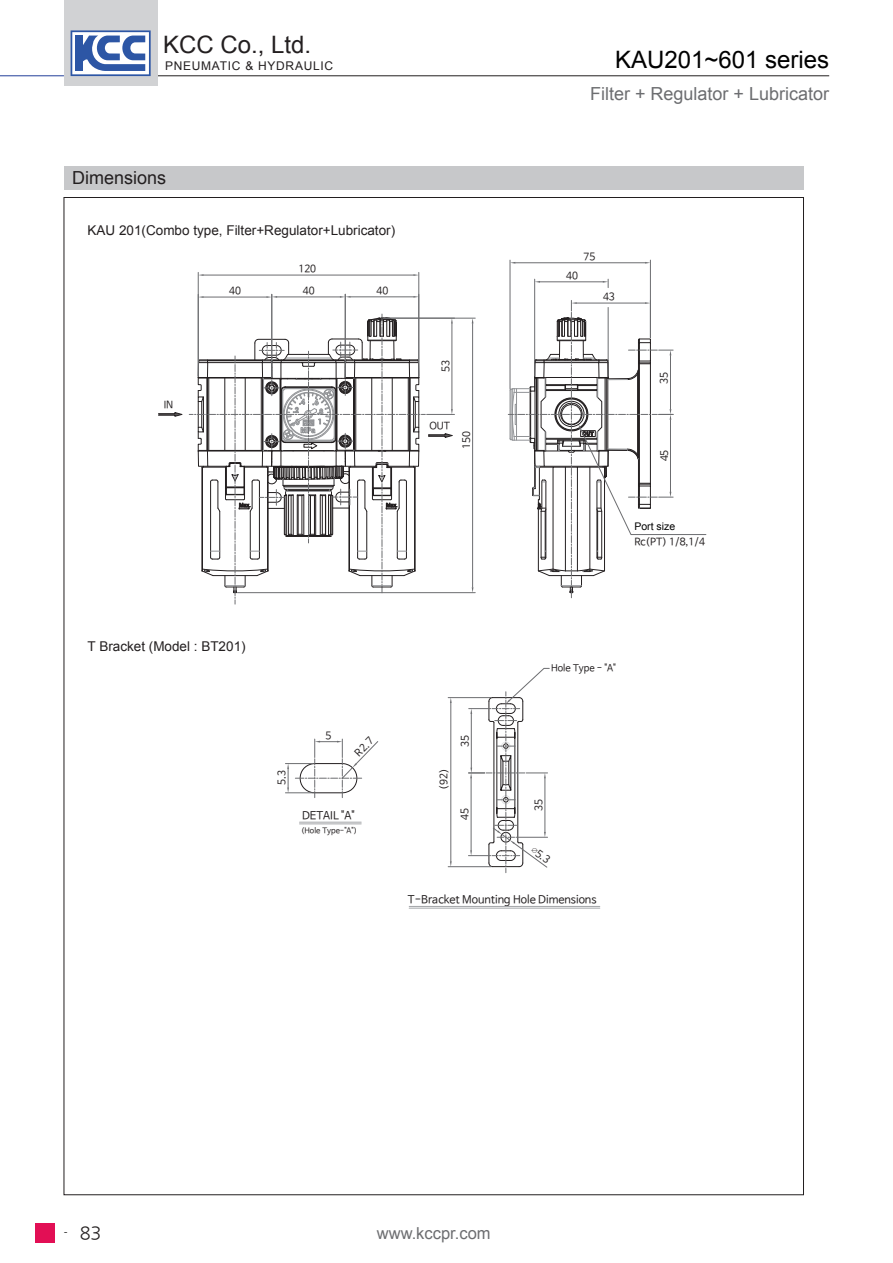
<style>
.page{position:relative;width:893px;height:1263px;background:#fff}
.page>*{position:absolute;margin:0;border:0;box-sizing:border-box;transform-origin:0 0}
.t1{font:24px "Arial";color:#000}
.t2{font:24px "Arial";color:#231f20}
.t3{font:18px "Arial";color:#6c6d70}
.t4{font:18px "Arial";color:#231f20}
.t5{font:18px "Nanum Gothic";color:#231f20}
.t6{font:16.5px "Arial";color:#6c6d70}
.t7{font:13.5px "Arial";color:#231f20}
.t8{font:12px "Arial";letter-spacing:.06em;color:#231f20}
.t9{font:10.95px "Nanum Barun Gothic";color:#231f20}
.t10{font:10.5px "Arial";color:#000}
.t11{font:10.5px "Nanum Gothic";color:#000}
.t12{font:10.2px/12.5px "Nanum Barun Gothic";color:#231f20}
.t13{font:10.05px "Nanum Barun Gothic";color:#231f20}
.t14{font:9.45px "Nanum Barun Gothic";color:#231f20}
.t15{font:7.65px "Nanum Barun Gothic";color:#231f20}
.s1{font-family:"MS P Gothic";font-size:10.8px}
</style>
<div class="page">
<hr style="left:0;top:75px;width:64px;height:1px;background:#223f99">
<hr style="left:157px;top:75px;width:672px;height:1px;background:#231f20">
<div style="left:64px;top:0;width:93px;height:85px;background:#d1d2d4"></div>
<svg style="left:71px;top:30px;width:80px;height:46px;background:#8ba1cd"></svg>
<div style="left:35px;top:1223px;width:19px;height:20px;background:#e20f55"></div>
<div style="left:64px;top:166px;width:740px;height:23px;background:#c7c8ca"></div>
<hr style="left:418px;top:272px;width:1px;height:104px;background:#6c6d70">
<hr style="left:198px;top:272px;width:1px;height:104px;background:#6c6d70">
<hr style="left:204px;top:275px;width:209px;height:1px;background:#6c6d70">
<svg style="left:413px;top:274px;width:6px;height:2px"></svg>
<svg style="left:198px;top:274px;width:6px;height:2px"></svg>
<hr style="left:383px;top:318px;width:92px;height:1px;background:#6c6d70">
<hr style="left:237px;top:592px;width:238px;height:1px;background:#6c6d70">
<hr style="left:472px;top:323px;width:1px;height:264px;background:#6c6d70">
<hr style="left:650px;top:260px;width:1px;height:78px;background:#6c6d70">
<hr style="left:510px;top:260px;width:1px;height:129px;background:#6c6d70">
<hr style="left:515px;top:262px;width:130px;height:1px;background:#6c6d70">
<hr style="left:534px;top:279px;width:1px;height:97px;background:#6c6d70">
<hr style="left:540px;top:281px;width:63px;height:1px;background:#6c6d70">
<svg style="left:603px;top:279px;width:6px;height:9px"></svg>
<hr style="left:351px;top:296px;width:62px;height:1px;background:#6c6d70">
<hr style="left:345px;top:294px;width:1px;height:83px;background:#6c6d70">
<hr style="left:277px;top:296px;width:63px;height:1px;background:#6c6d70">
<svg style="left:340px;top:296px;width:11px;height:2px"></svg>
<hr style="left:271px;top:294px;width:1px;height:83px;background:#6c6d70">
<hr style="left:204px;top:297px;width:62px;height:1px;background:#6c6d70">
<svg style="left:266px;top:296px;width:11px;height:2px"></svg>
<hr style="left:448px;top:697px;width:43px;height:1px;background:#6c6d70">
<hr style="left:448px;top:866px;width:43px;height:1px;background:#6c6d70">
<hr style="left:450px;top:703px;width:1px;height:158px;background:#6c6d70">
<hr style="left:409px;top:906px;width:191px;height:1px;background:#a4a6a9">
<hr style="left:409px;top:908px;width:191px;height:1px;background:#a4a6a9">
<hr style="left:299px;top:822px;width:62px;height:1px;background:#a4a6a9">
<hr style="left:299px;top:824px;width:62px;height:1px;background:#a4a6a9">
<svg style="left:285px;top:739px;width:94px;height:59px"></svg>
<svg style="left:508px;top:300px;width:199px;height:298px"></svg>
<svg style="left:158px;top:412px;width:24px;height:5px"></svg>
<svg style="left:189px;top:314px;width:265px;height:290px"></svg>
<svg style="left:468px;top:667px;width:82px;height:206px"></svg>
<div style="left:634px;top:520px;width:56px;height:14px;background:#fff"></div>
<h1 class="t2" style="left:163px;top:29px;width:150px">KCC Co., Ltd.</h1>
<p class="t8" style="left:165px;top:58px;width:170px">PNEUMATIC &amp; HYDRAULIC</p>
<p class="t4" style="left:72px;top:166px;width:96px">Dimensions</p>
<p class="t7" style="left:88px;top:222px;width:309px">KAU 201(Combo type, Filter+Regulator+Lubricator)</p>
<p class="t12" style="left:298px;top:263px;width:19px">120</p>
<p class="t13" style="left:164px;top:399px;width:11px">IN</p>
<p class="t12" style="left:229px;top:285px;width:13px">40</p>
<p class="t12" style="left:303px;top:285px;width:13px">40</p>
<p class="t12" style="left:377px;top:285px;width:13px">40</p>
<p class="t12" style="left:440px;top:372px;width:13px;rotate:-90deg">53</p>
<p class="t13" style="left:429px;top:420px;width:22px">OUT</p>
<p class="t12" style="left:461px;top:449px;width:19px;rotate:-90deg">150</p>
<p class="t1" style="left:615px;top:44px;width:216px">KAU201~601 series</p>
<p class="t3" style="left:590px;top:82px;width:241px">Filter + Regulator + Lubricator</p>
<p class="t12" style="left:584px;top:251px;width:13px">75</p>
<p class="t12" style="left:566px;top:270px;width:13px">40</p>
<p class="t12" style="left:603px;top:291px;width:13px">43</p>
<p class="t12" style="left:659px;top:384px;width:13px;rotate:-90deg">35</p>
<p class="t12" style="left:659px;top:461px;width:13px;rotate:-90deg">45</p>
<p class="t10" style="left:634px;top:520px;width:42px">Port size</p>
<p class="t12" style="left:634px;top:523px;width:72px">포트 사이즈<br>Rc(PT) 1/8,1/4</p>
<p class="t7" style="left:88px;top:637px;width:160px">T Bracket (Model : BT201)</p>
<p class="t12" style="left:276px;top:785px;width:16px;rotate:-90deg">5.3</p>
<p class="t12" style="left:326px;top:730px;width:7px">5</p>
<p class="t12" style="left:352px;top:750px;width:23px;rotate:-46deg">R2.7</p>
<p class="t9" style="left:302px;top:809px;width:54px">DETAIL "A"</p>
<p class="t15" style="left:301px;top:827px;width:58px">(Hole Type-"A")</p>
<p class="t12" style="left:438px;top:790px;width:22px;rotate:-90deg">(92)</p>
<p class="t12" style="left:459px;top:747px;width:13px;rotate:-90deg">35</p>
<p class="t14" style="left:551px;top:663px;width:67px">Hole Type - "A"</p>
<p class="t12" style="left:533px;top:811px;width:13px;rotate:-90deg">35</p>
<p class="t12" style="left:536px;top:844px;width:22px;rotate:36deg"><span class="s1">∅</span>5.3</p>
<p class="t9" style="left:408px;top:894px;width:190px">T-Bracket Mounting Hole Dimensions</p>
<p class="t12" style="left:459px;top:820px;width:13px;rotate:-90deg">45</p>
<p class="t11" style="left:64px;top:1228px;width:5px">-</p>
<h2 class="t5" style="left:80px;top:1224px;width:23px">83</h2>
<p class="t6" style="left:377px;top:1222px;width:115px">www.kccpr.com</p>
</div>
